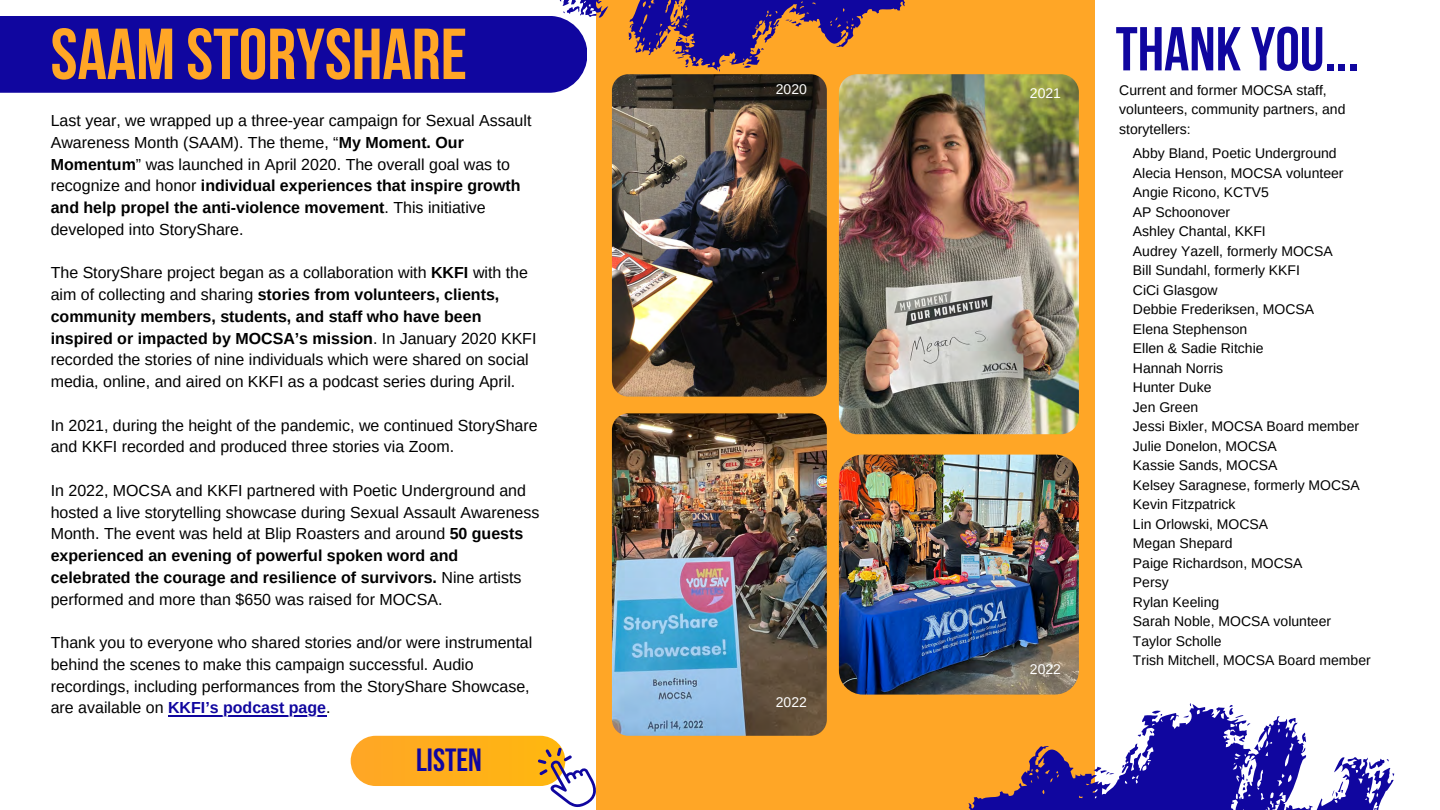
<style>
.page{position:relative;width:1440px;height:810px;background:#fff}
.page>*{position:absolute;margin:0;border:0;box-sizing:border-box;transform-origin:0 0}
.t1{font:700 72px "Bebas Neue";color:#ffa626}
.t2{font:700 61.8px "Bebas Neue";color:#10069f}
.t3{font:700 32px "Bebas Neue";color:#10069f}
.t4{font:16px/21.7px "Arimo";color:#000}
.t5{font:14px/19.5px "Arimo";color:#000}
.t6{font:14px "Arimo";color:#fff}
.s1{font-weight:700}
.s2{font-weight:700;color:#10069f}
</style>
<div class="page">
<div style="left:596px;top:0;width:498px;height:810px;background:#ffa626"></div>
<svg style="left:819px;top:611px;width:576px;height:199px"></svg>
<svg style="left:1298px;top:731px;width:11px;height:12px"></svg>
<svg style="left:1334px;top:755px;width:11px;height:19px"></svg>
<svg style="left:1288px;top:716px;width:9px;height:9px"></svg>
<svg style="left:1183px;top:714px;width:6px;height:5px"></svg>
<svg style="left:1138px;top:732px;width:4px;height:5px"></svg>
<svg style="left:1093px;top:766px;width:21px;height:10px"></svg>
<svg style="left:1232px;top:737px;width:5px;height:5px"></svg>
<svg style="left:1331px;top:781px;width:13px;height:16px"></svg>
<svg style="left:1224px;top:703px;width:27px;height:24px"></svg>
<svg style="left:1149px;top:730px;width:4px;height:4px"></svg>
<svg style="left:1121px;top:764px;width:4px;height:4px"></svg>
<svg style="left:1367px;top:755px;width:27px;height:21px"></svg>
<svg style="left:1151px;top:708px;width:12px;height:8px"></svg>
<svg style="left:1242px;top:764px;width:13px;height:27px"></svg>
<svg style="left:587px;top:0;width:492px;height:159px"></svg>
<svg style="left:626px;top:31px;width:9px;height:10px"></svg>
<svg style="left:598px;top:4px;width:10px;height:16px"></svg>
<svg style="left:634px;top:47px;width:8px;height:7px"></svg>
<svg style="left:721px;top:59px;width:5px;height:4px"></svg>
<svg style="left:684px;top:38px;width:4px;height:4px"></svg>
<svg style="left:672px;top:49px;width:21px;height:20px"></svg>
<svg style="left:752px;top:48px;width:12px;height:5px"></svg>
<svg style="left:776px;top:18px;width:26px;height:10px"></svg>
<svg style="left:742px;top:63px;width:9px;height:7px"></svg>
<svg style="left:672px;top:0;width:12px;height:19px"></svg>
<svg style="left:0;top:0;width:587px;height:93px"></svg>
<img style="left:612px;top:74px;width:215px;height:323px;border-radius:16px">
<img style="left:839px;top:74px;width:240px;height:360px;border-radius:18px">
<img style="left:839px;top:455px;width:240px;height:240px;border-radius:24px">
<hr style="left:168px;top:715px;width:158px;height:1px;background:#10069f">
<img style="left:612px;top:413px;width:215px;height:323px;border-radius:16px">
<div style="left:351px;top:736px;width:214px;height:50px;background:#ffae1b;border-radius:25px"></div>
<svg style="left:538px;top:748px;width:58px;height:59px"></svg>
<p class="t1" style="left:51px;top:25px;width:418px">SAAM STORYSHARE</p>
<p class="t4" style="left:51px;top:110px;width:482px">Last year, we wrapped up a three-year campaign for Sexual Assault Awareness Month (SAAM). The theme, “<span class="s1">My Moment. Our Momentum</span>” was launched in April 2020. The overall goal was to recognize and honor <span class="s1">individual experiences that inspire growth and help propel the anti-violence movement</span>. This initiative developed into StoryShare.</p>
<p class="t4" style="left:51px;top:262px;width:487px">The StoryShare project began as a collaboration with <span class="s1">KKFI</span> with the aim of collecting and sharing <span class="s1">stories from volunteers, clients, community members, students, and staff who have been inspired or impacted by MOCSA’s mission</span>. In January 2020 KKFI recorded the stories of nine individuals which were shared on social media, online, and aired on KKFI as a podcast series during April.</p>
<p class="t4" style="left:51px;top:414px;width:488px">In 2021, during the height of the pandemic, we continued StoryShare and KKFI recorded and produced three stories via Zoom.</p>
<p class="t4" style="left:51px;top:479px;width:490px">In 2022, MOCSA and KKFI partnered with Poetic Underground and hosted a live storytelling showcase during Sexual Assault Awareness Month. The event was held at Blip Roasters and around <span class="s1">50 guests experienced an evening of powerful spoken word and celebrated the courage and resilience of survivors.</span> Nine artists performed and more than $650 was raised for MOCSA.</p>
<p class="t4" style="left:51px;top:632px;width:483px">Thank you to everyone who shared stories and/or were instrumental behind the scenes to make this campaign successful. Audio recordings, including performances from the StoryShare Showcase, are available on <span class="s2">KKFI’s podcast page</span>.</p>
<p class="t3" style="left:416px;top:747px;width:67px">LISTEN</p>
<p class="t6" style="left:776px;top:81px;width:33px">2020</p>
<p class="t6" style="left:1030px;top:86px;width:33px">2021</p>
<p class="t6" style="left:776px;top:695px;width:33px">2022</p>
<p class="t6" style="left:1030px;top:661px;width:33px">2022</p>
<p class="t2" style="left:1116px;top:24px;width:245px">THANK YOU...</p>
<p class="t5" style="left:1119px;top:80px;width:228px">Current and former MOCSA staff, volunteers, community partners, and storytellers:</p>
<p class="t5" style="left:1133px;top:144px;width:205px">Abby Bland, Poetic Underground</p>
<p class="t5" style="left:1133px;top:163px;width:212px">Alecia Henson, MOCSA volunteer</p>
<p class="t5" style="left:1133px;top:183px;width:138px">Angie Ricono, KCTV5</p>
<p class="t5" style="left:1133px;top:202px;width:99px">AP Schoonover</p>
<p class="t5" style="left:1133px;top:222px;width:134px">Ashley Chantal, KKFI</p>
<p class="t5" style="left:1133px;top:241px;width:201px">Audrey Yazell, formerly MOCSA</p>
<p class="t5" style="left:1133px;top:261px;width:169px">Bill Sundahl, formerly KKFI</p>
<p class="t5" style="left:1133px;top:280px;width:86px">CiCi Glasgow</p>
<p class="t5" style="left:1133px;top:300px;width:183px">Debbie Frederiksen, MOCSA</p>
<p class="t5" style="left:1133px;top:319px;width:116px">Elena Stephenson</p>
<p class="t5" style="left:1133px;top:339px;width:132px">Ellen &amp; Sadie Ritchie</p>
<p class="t5" style="left:1133px;top:358px;width:92px">Hannah Norris</p>
<p class="t5" style="left:1133px;top:378px;width:80px">Hunter Duke</p>
<p class="t5" style="left:1133px;top:397px;width:67px">Jen Green</p>
<p class="t5" style="left:1133px;top:417px;width:228px">Jessi Bixler, MOCSA Board member</p>
<p class="t5" style="left:1133px;top:436px;width:145px">Julie Donelon, MOCSA</p>
<p class="t5" style="left:1133px;top:456px;width:146px">Kassie Sands, MOCSA</p>
<p class="t5" style="left:1133px;top:475px;width:228px">Kelsey Saragnese, formerly MOCSA</p>
<p class="t5" style="left:1133px;top:495px;width:104px">Kevin Fitzpatrick</p>
<p class="t5" style="left:1133px;top:514px;width:137px">Lin Orlowski, MOCSA</p>
<p class="t5" style="left:1133px;top:534px;width:101px">Megan Shepard</p>
<p class="t5" style="left:1133px;top:553px;width:171px">Paige Richardson, MOCSA</p>
<p class="t5" style="left:1133px;top:573px;width:37px">Persy</p>
<p class="t5" style="left:1133px;top:592px;width:88px">Rylan Keeling</p>
<p class="t5" style="left:1133px;top:612px;width:200px">Sarah Noble, MOCSA volunteer</p>
<p class="t5" style="left:1133px;top:631px;width:90px">Taylor Scholle</p>
<p class="t5" style="left:1133px;top:651px;width:239px">Trish Mitchell, MOCSA Board member</p>
</div>
